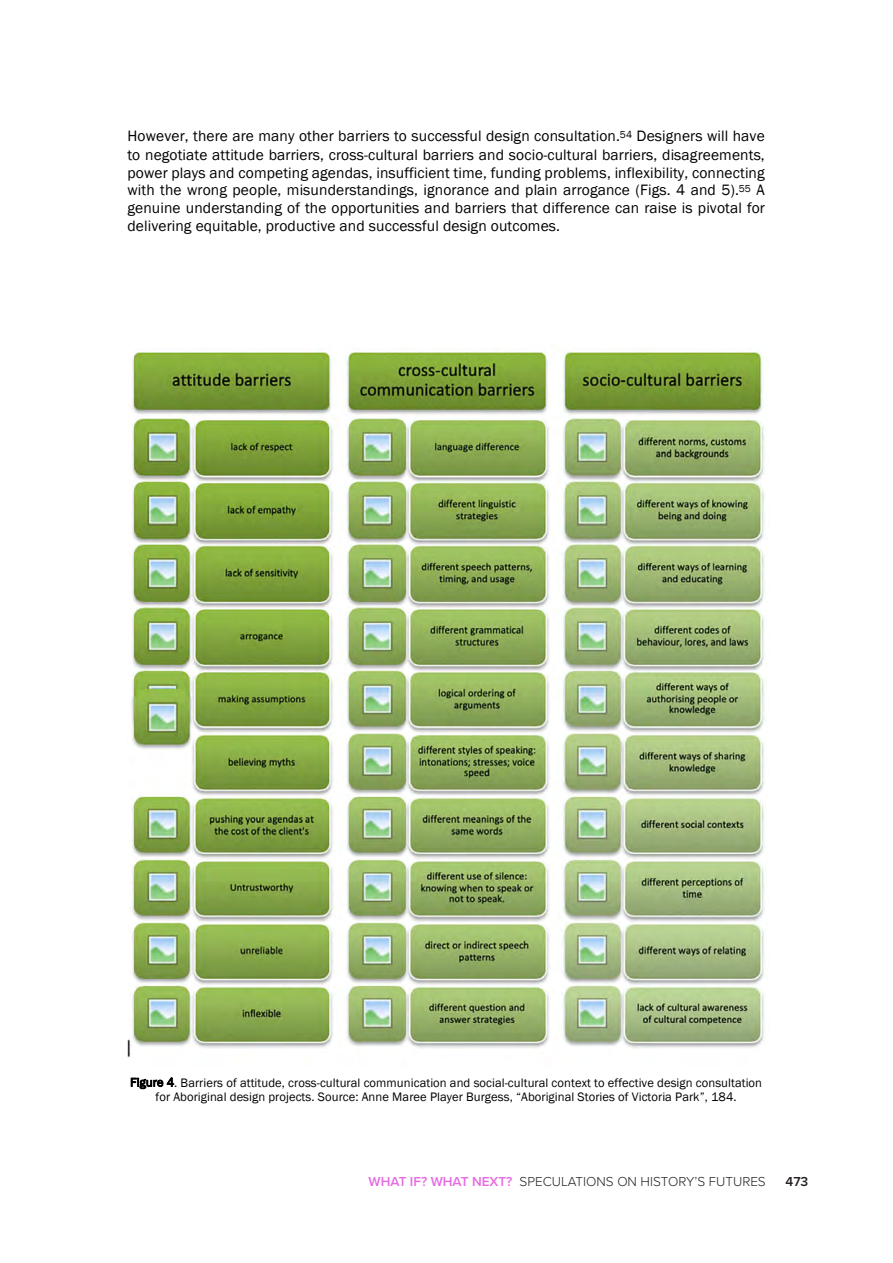
<style>
.page{position:relative;width:893px;height:1263px;background:#fff}
.page>*{position:absolute;margin:0;border:0;box-sizing:border-box;transform-origin:0 0}
.t1{font:15.45px/17.9px "Franklin Gothic";letter-spacing:.01em;color:#000;text-align:justify}
.t2{font:300 13.5px "Proxima Nova";color:#231f20}
.t3{font:600 13.5px "Proxima Nova";color:#231f20}
.t4{font:12.6px/14.4px "Franklin Gothic";letter-spacing:.005em;color:#000;text-align:center}
.s1{font-size:12.3px}
.s2{font-weight:600;color:#e66be1}
</style>
<div class="page">
<img style="left:127px;top:350px;width:638px;height:708px">
<p class="t1" style="left:127px;top:128px;width:639px">However, there are many other barriers to successful design consultation.<sup>54</sup> Designers will have to negotiate attitude barriers, cross-cultural barriers and socio-cultural barriers, disagreements, power plays and competing agendas, insufficient time, funding problems, inflexibility, connecting with the wrong people, misunderstandings, ignorance and plain arrogance (Figs. 4 and 5).<sup>55</sup> A genuine understanding of the opportunities and barriers that difference can raise is pivotal for delivering equitable, productive and successful design outcomes.</p>
<p class="t4" style="left:130px;top:1075px;width:633px"><span class="s1">Figure 4</span>. Barriers of attitude, cross-cultural communication and social-cultural context to effective design consultation for Aboriginal design projects. Source: Anne Maree Player Burgess, “Aboriginal Stories of Victoria Park”, 184.</p>
<p class="t2" style="left:368px;top:1172px;width:399px"><span class="s2">WHAT IF? WHAT NEXT?</span> SPECULATIONS ON HISTORY’S FUTURES</p>
<p class="t3" style="left:786px;top:1172px;width:24px">473</p>
</div>
